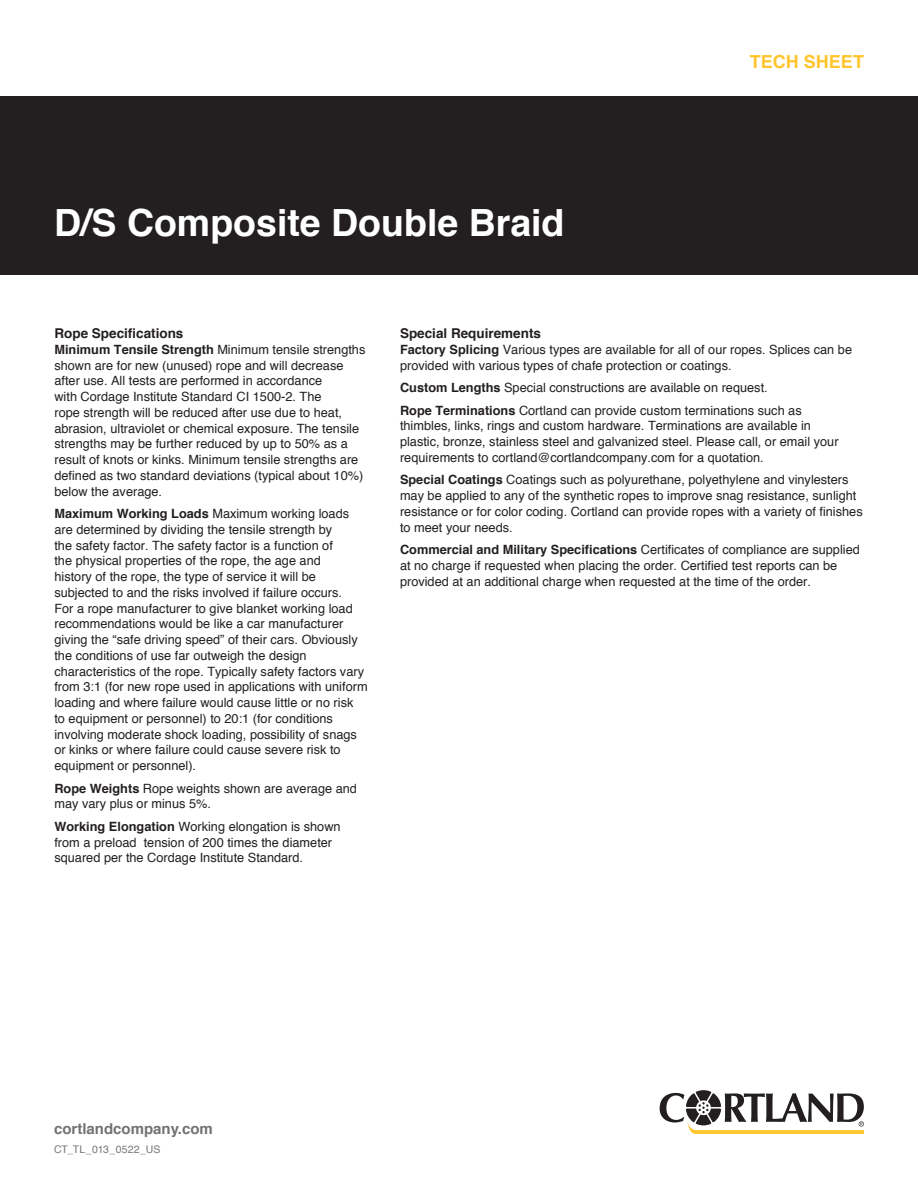
<style>
.page{position:relative;width:918px;height:1188px;background:#fff}
.page>*{position:absolute;margin:0;border:0;box-sizing:border-box;transform-origin:0 0}
.t1{font:700 37.5px "Helvetica";color:#fff}
.t2{font:700 18px "Helvetica";color:#ffc52d}
.t3{font:700 15px "Helvetica";color:#717271}
.Body_Copy_Bold{font:700 13.5px "Helvetica";color:#231f20}
.specifications_copy{font:12.75px/15.8px "Helvetica";color:#231f20}
.t4{font:10.5px "Helvetica";letter-spacing:.01em;color:#76787b}
.s1{font-weight:700}
</style>
<div class="page">
<div style="left:0;top:97px;width:918px;height:178px;background:#231f20"></div>
<svg style="left:660px;top:1090px;width:204px;height:44px"></svg>
<p class="t1" style="left:54px;top:192px;width:512px">D/S Composite Double Braid</p>
<h2 class="t2" style="left:750px;top:47px;width:116px">TECH SHEET</h2>
<p class="Body_Copy_Bold" style="left:54px;top:322px;width:131px">Rope Specifications</p>
<p class="specifications_copy" style="left:54px;top:342px;width:313px"><span class="s1">Minimum Tensile Strength</span> Minimum tensile strengths shown are for new (unused) rope and will decrease after use. All tests are performed in accordance<br>with Cordage Institute Standard CI 1500-2. The<br>rope strength will be reduced after use due to heat, abrasion, ultraviolet or chemical exposure. The tensile strengths may be further reduced by up to 50% as a result of knots or kinks. Minimum tensile strengths are defined as two standard deviations (typical about 10%) below the average.</p>
<p class="specifications_copy" style="left:54px;top:506px;width:315px"><span class="s1">Maximum Working Loads</span> Maximum working loads are determined by dividing the tensile strength by<br>the safety factor. The safety factor is a function of<br>the physical properties of the rope, the age and<br>history of the rope, the type of service it will be subjected to and the risks involved if failure occurs.<br>For a rope manufacturer to give blanket working load recommendations would be like a car manufacturer giving the “safe driving speed” of their cars. Obviously the conditions of use far outweigh the design characteristics of the rope. Typically safety factors vary from 3:1 (for new rope used in applications with uniform loading and where failure would cause little or no risk<br>to equipment or personnel) to 20:1 (for conditions involving moderate shock loading, possibility of snags or kinks or where failure could cause severe risk to equipment or personnel).</p>
<p class="specifications_copy" style="left:54px;top:781px;width:304px"><span class="s1">Rope Weights</span> Rope weights shown are average and may vary plus or minus 5%.</p>
<p class="specifications_copy" style="left:54px;top:819px;width:288px"><span class="s1">Working Elongation</span> Working elongation is shown from a preload tension of 200 times the diameter squared per the Cordage Institute Standard.</p>
<p class="Body_Copy_Bold" style="left:400px;top:322px;width:143px">Special Requirements</p>
<p class="specifications_copy" style="left:400px;top:342px;width:454px"><span class="s1">Factory Splicing</span> Various types are available for all of our ropes. Splices can be provided with various types of chafe protection or coatings.</p>
<p class="specifications_copy" style="left:400px;top:380px;width:369px"><span class="s1">Custom Lengths</span> Special constructions are available on request.</p>
<p class="specifications_copy" style="left:400px;top:403px;width:440px"><span class="s1">Rope Terminations</span> Cortland can provide custom terminations such as thimbles, links, rings and custom hardware. Terminations are available in plastic, bronze, stainless steel and galvanized steel. Please call, or email your requirements to cortland@cortlandcompany.com for a quotation.</p>
<p class="specifications_copy" style="left:400px;top:472px;width:464px"><span class="s1">Special Coatings</span> Coatings such as polyurethane, polyethylene and vinylesters may be applied to any of the synthetic ropes to improve snag resistance, sunlight resistance or for color coding. Cortland can provide ropes with a variety of finishes to meet your needs.</p>
<p class="specifications_copy" style="left:400px;top:542px;width:461px"><span class="s1">Commercial and Military Specifications</span> Certificates of compliance are supplied at no charge if requested when placing the order. Certified test reports can be provided at an additional charge when requested at the time of the order.</p>
<p class="t3" style="left:54px;top:1117px;width:160px">cortlandcompany.com</p>
<p class="t4" style="left:54px;top:1141px;width:108px">CT_TL_013_0522_US</p>
</div>
